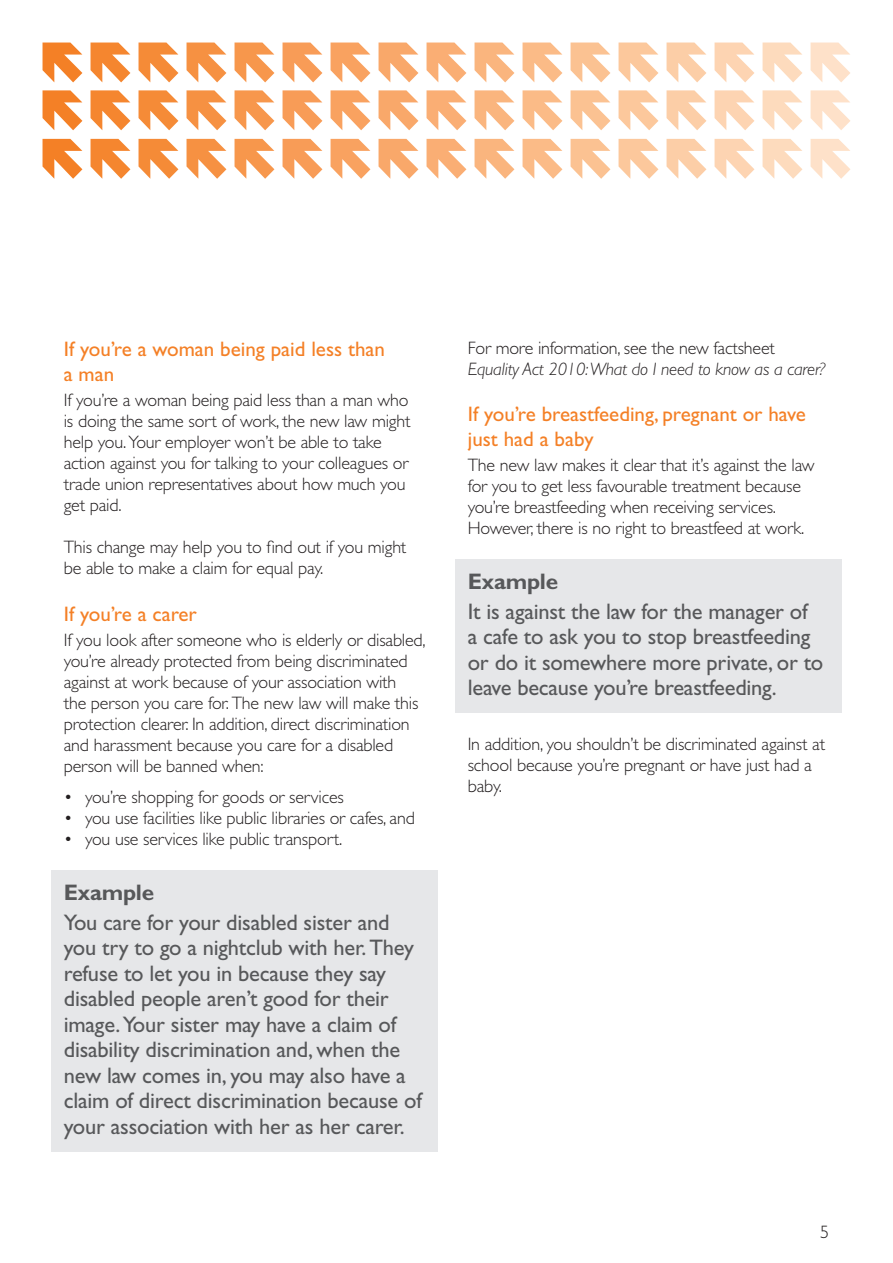
<style>
.page{position:relative;width:893px;height:1263px;background:#fff}
.page>*{position:absolute;margin:0;border:0;box-sizing:border-box;transform-origin:0 0}
.t1{font:22.5px/25.5px "Gill Sans";letter-spacing:-.01em;color:#57585a}
.t2{font:700 22.5px "Gill Sans";letter-spacing:-.01em;color:#57585a}
.t3{font:21px/25.2px "Gill Sans";color:#f48026}
.t4{font:300 18px/21px "Gill Sans";letter-spacing:-.01em;color:#231f20}
.t5{font:italic 300 18px/21px "Gill Sans";letter-spacing:-.01em;color:#231f20}
.s1{font-style:normal}
</style>
<div class="page">
<svg style="left:91px;top:139px;width:39px;height:40px"></svg>
<svg style="left:139px;top:139px;width:39px;height:40px"></svg>
<svg style="left:43px;top:139px;width:39px;height:40px"></svg>
<svg style="left:187px;top:139px;width:39px;height:40px"></svg>
<svg style="left:235px;top:139px;width:39px;height:40px"></svg>
<svg style="left:283px;top:139px;width:39px;height:40px"></svg>
<svg style="left:331px;top:139px;width:39px;height:40px"></svg>
<svg style="left:379px;top:139px;width:39px;height:40px"></svg>
<svg style="left:427px;top:139px;width:39px;height:40px"></svg>
<svg style="left:475px;top:139px;width:39px;height:40px"></svg>
<svg style="left:523px;top:139px;width:39px;height:40px"></svg>
<svg style="left:571px;top:139px;width:39px;height:40px"></svg>
<svg style="left:619px;top:139px;width:39px;height:40px"></svg>
<svg style="left:91px;top:43px;width:39px;height:39px"></svg>
<svg style="left:91px;top:90px;width:39px;height:40px"></svg>
<svg style="left:235px;top:43px;width:39px;height:39px"></svg>
<svg style="left:235px;top:90px;width:39px;height:40px"></svg>
<svg style="left:283px;top:90px;width:39px;height:40px"></svg>
<svg style="left:379px;top:43px;width:39px;height:39px"></svg>
<svg style="left:379px;top:90px;width:39px;height:40px"></svg>
<svg style="left:427px;top:43px;width:39px;height:39px"></svg>
<svg style="left:427px;top:90px;width:39px;height:40px"></svg>
<svg style="left:475px;top:43px;width:39px;height:39px"></svg>
<svg style="left:475px;top:90px;width:39px;height:40px"></svg>
<svg style="left:523px;top:90px;width:39px;height:40px"></svg>
<svg style="left:619px;top:90px;width:39px;height:40px"></svg>
<svg style="left:667px;top:43px;width:39px;height:39px"></svg>
<svg style="left:43px;top:43px;width:39px;height:39px"></svg>
<svg style="left:43px;top:90px;width:39px;height:40px"></svg>
<svg style="left:714px;top:43px;width:40px;height:39px"></svg>
<svg style="left:283px;top:43px;width:39px;height:39px"></svg>
<svg style="left:331px;top:43px;width:39px;height:39px"></svg>
<svg style="left:331px;top:90px;width:39px;height:40px"></svg>
<svg style="left:523px;top:43px;width:39px;height:39px"></svg>
<svg style="left:571px;top:43px;width:39px;height:39px"></svg>
<svg style="left:571px;top:90px;width:39px;height:40px"></svg>
<svg style="left:619px;top:43px;width:39px;height:39px"></svg>
<svg style="left:187px;top:43px;width:39px;height:39px"></svg>
<svg style="left:187px;top:90px;width:39px;height:40px"></svg>
<svg style="left:139px;top:43px;width:39px;height:39px"></svg>
<svg style="left:139px;top:90px;width:39px;height:40px"></svg>
<svg style="left:762px;top:43px;width:40px;height:39px"></svg>
<svg style="left:810px;top:43px;width:40px;height:39px"></svg>
<svg style="left:667px;top:90px;width:39px;height:40px"></svg>
<svg style="left:714px;top:90px;width:40px;height:40px"></svg>
<svg style="left:762px;top:90px;width:40px;height:40px"></svg>
<svg style="left:810px;top:90px;width:40px;height:40px"></svg>
<svg style="left:667px;top:139px;width:39px;height:40px"></svg>
<svg style="left:714px;top:139px;width:40px;height:40px"></svg>
<svg style="left:762px;top:139px;width:40px;height:40px"></svg>
<svg style="left:810px;top:139px;width:40px;height:40px"></svg>
<div style="left:455px;top:559px;width:387px;height:153px;background:#e6e7e9"></div>
<div style="left:51px;top:870px;width:387px;height:282px;background:#e6e7e9"></div>
<h3 class="t3" style="left:64px;top:336px;width:323px">If you’re a woman being paid less than a man</h3>
<p class="t4" style="left:64px;top:390px;width:348px">If you’re a woman being paid less than a man who is doing the same sort of work, the new law might help you. Your employer won’t be able to take action against you for talking to your colleagues or trade union representatives about how much you get paid.</p>
<p class="t4" style="left:64px;top:537px;width:344px">This change may help you to find out if you might be able to make a claim for equal pay.</p>
<h3 class="t3" style="left:64px;top:601px;width:135px">If you’re a carer</h3>
<p class="t4" style="left:64px;top:629px;width:363px">If you look after someone who is elderly or disabled, you’re already protected from being discriminated against at work because of your association with<br>the person you care for. The new law will make this protection clearer. In addition, direct discrimination and harassment because you care for a disabled person will be banned when:</p>
<p class="t4" style="left:64px;top:787px;width:282px">• you’re shopping for goods or services</p>
<p class="t4" style="left:64px;top:808px;width:353px">• you use facilities like public libraries or cafes, and</p>
<p class="t4" style="left:64px;top:829px;width:280px">• you use services like public transport.</p>
<h4 class="t2" style="left:64px;top:879px;width:92px">Example</h4>
<p class="t1" style="left:64px;top:909px;width:360px">You care for your disabled sister and you try to go a nightclub with her. They refuse to let you in because they say disabled people aren’t good for their image. Your sister may have a claim of disability discrimination and, when the new law comes in, you may also have a claim of direct discrimination because of your association with her as her carer.</p>
<p class="t5" style="left:468px;top:337px;width:359px"><span class="s1">For more information, see the new factsheet<br></span>Equality Act 2010: What do I need to know as a carer?</p>
<h3 class="t3" style="left:468px;top:401px;width:340px">If you’re breastfeeding, pregnant or have just had a baby</h3>
<p class="t4" style="left:468px;top:455px;width:348px">The new law makes it clear that it’s against the law for you to get less favourable treatment because you’re breastfeeding when receiving services.<br>However, there is no right to breastfeed at work.</p>
<h4 class="t2" style="left:468px;top:568px;width:92px">Example</h4>
<p class="t1" style="left:468px;top:598px;width:357px">It is against the law for the manager of<br>a cafe to ask you to stop breastfeeding or do it somewhere more private, or to leave because you’re breastfeeding.</p>
<p class="t4" style="left:468px;top:734px;width:359px">In addition, you shouldn’t be discriminated against at school because you’re pregnant or have just had a baby.</p>
<p class="t4" style="left:820px;top:1222px;width:10px">5</p>
</div>
